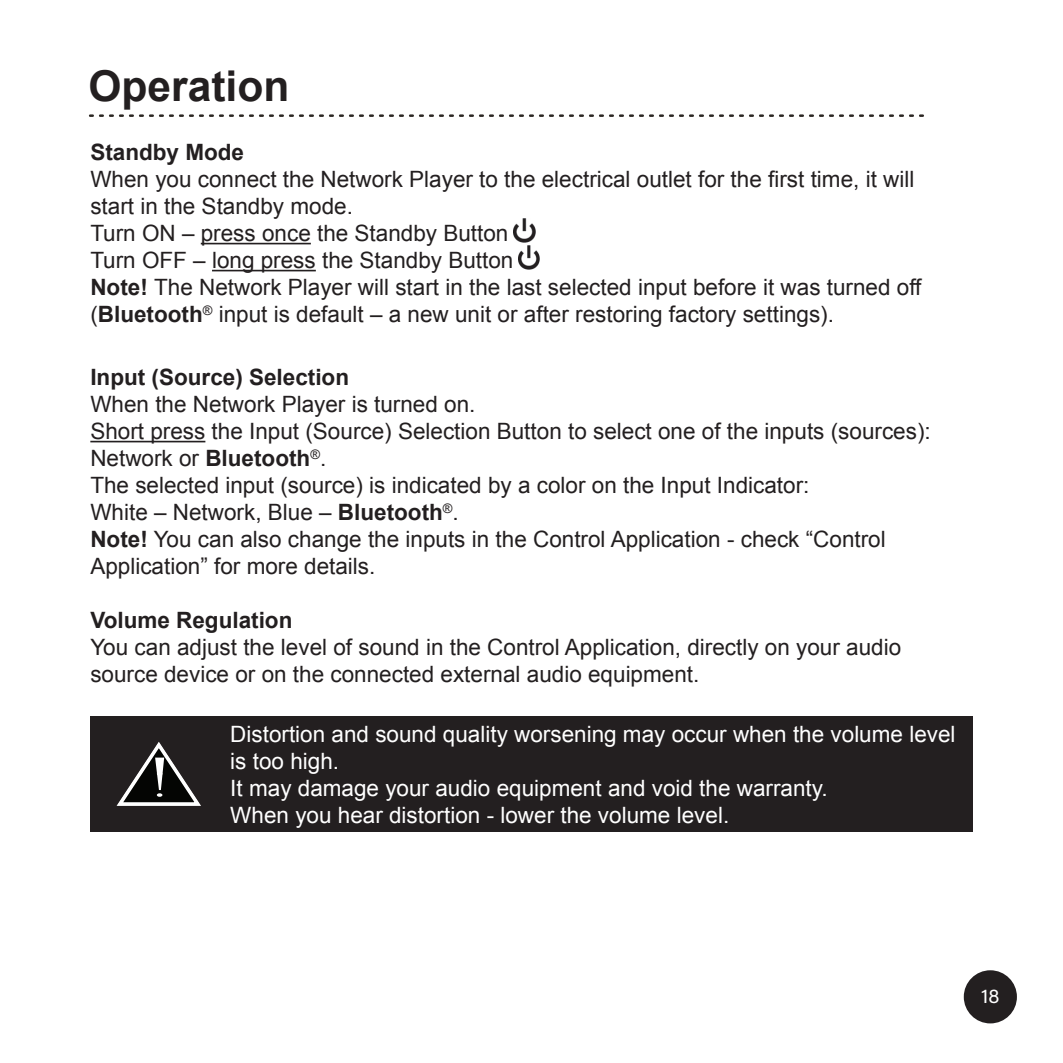
<style>
.page{position:relative;width:1063px;height:1063px;background:#fff}
.page>*{position:absolute;margin:0;border:0;box-sizing:border-box;transform-origin:0 0}
.t1{font:700 42.5px "Arial";color:#231f20}
.t2{font:22.5px/27px "Arial";color:#231f20}
.t3{font:22.5px/27px "Arial";color:#fff}
.t4{font:700 22.5px "Arial";color:#231f20}
.t5{font:20px "Acumin Pro";color:#fff}
.s1{font-weight:700}
</style>
<div class="page">
<div style="left:965px;top:972px;width:51px;height:50px;background:#231f20;border-radius:50%"></div>
<div style="left:964px;top:970px;width:53px;height:53px;border:2px solid #231f20;border-radius:50%"></div>
<svg style="left:89px;top:114px;width:835px;height:3px"></svg>
<hr style="left:201px;top:243px;width:110px;height:1px;background:#231f20">
<hr style="left:212px;top:270px;width:104px;height:1px;background:#231f20">
<hr style="left:90px;top:441px;width:115px;height:1px;background:#231f20">
<img style="left:514px;top:218px;width:21px;height:24px">
<img style="left:518px;top:245px;width:22px;height:24px">
<div style="left:90px;top:716px;width:883px;height:116px;background:#231f20"></div>
<svg style="left:116px;top:742px;width:85px;height:64px"></svg>
<h1 class="t1" style="left:89px;top:58px;width:202px">Operation</h1>
<p class="t4" style="left:90px;top:137px;width:155px">Standby Mode</p>
<p class="t2" style="left:90px;top:166px;width:833px">When you connect the Network Player to the electrical outlet for the first time, it will start in the Standby mode.<br>Turn ON – press once the Standby Button<br>Turn OFF – long press the Standby Button<br><span class="s1">Note!</span> The Network Player will start in the last selected input before it was turned off (<span class="s1">Bluetooth</span><sup>®</sup> input is default – a new unit or after restoring factory settings).</p>
<p class="t4" style="left:90px;top:362px;width:260px">Input (Source) Selection</p>
<p class="t2" style="left:90px;top:391px;width:842px">When the Network Player is turned on.<br>Short press the Input (Source) Selection Button to select one of the inputs (sources):<br>Network or <span class="s1">Bluetooth</span><sup>®</sup>.<br>The selected input (source) is indicated by a color on the Input Indicator:<br>White – Network, Blue – <span class="s1">Bluetooth</span><sup>®</sup>.<br><span class="s1">Note!</span> You can also change the inputs in the Control Application - check “Control Application” for more details.</p>
<p class="t4" style="left:90px;top:605px;width:204px">Volume Regulation</p>
<p class="t2" style="left:90px;top:634px;width:812px">You can adjust the level of sound in the Control Application, directly on your audio source device or on the connected external audio equipment.</p>
<p class="t3" style="left:230px;top:720px;width:727px">Distortion and sound quality worsening may occur when the volume level is too high.<br>It may damage your audio equipment and void the warranty.<br>When you hear distortion - lower the volume level.</p>
<p class="t5" style="left:981px;top:982px;width:20px">18</p>
</div>
